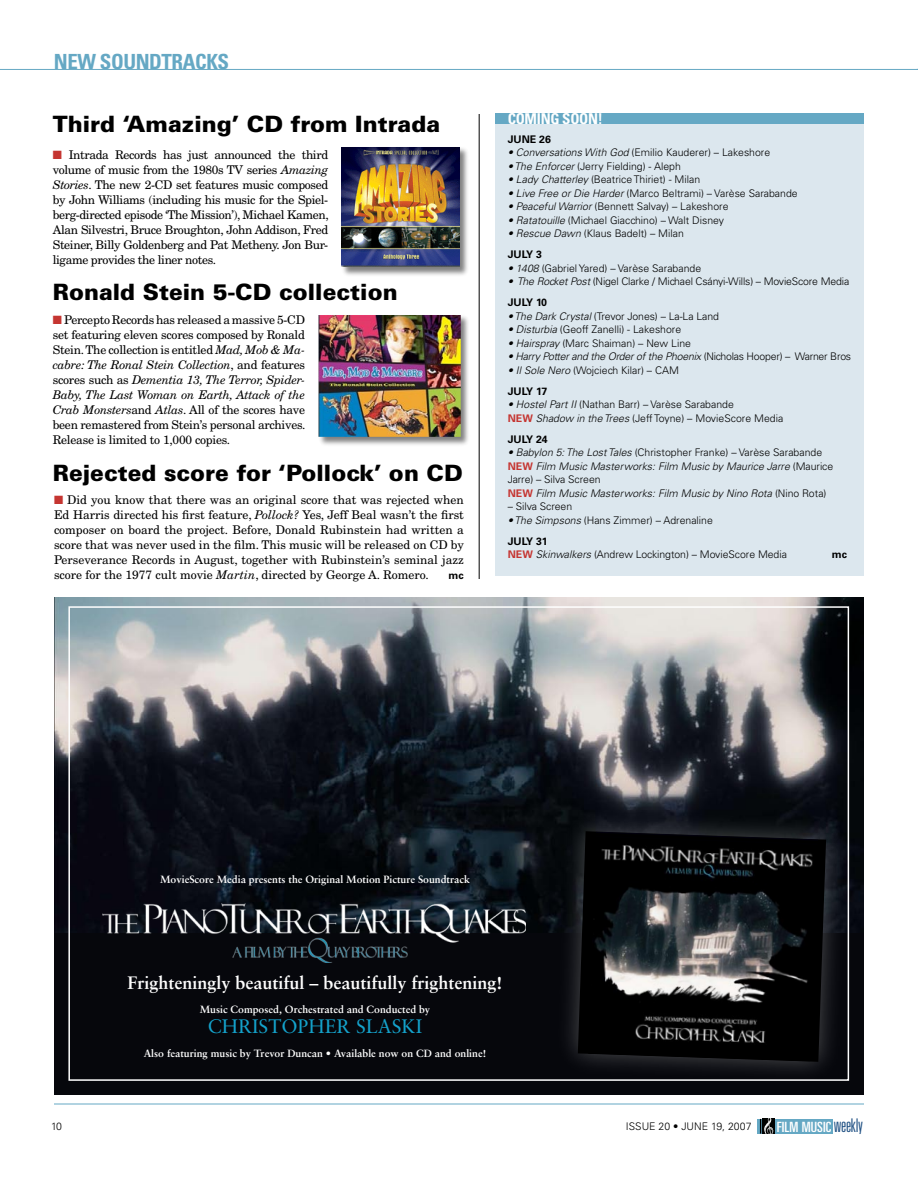
<style>
.page{position:relative;width:918px;height:1188px;background:#fff}
.page>*{position:absolute;margin:0;border:0;box-sizing:border-box;transform-origin:0 0}
.t1{font:900 22.5px "Univers";color:#000}
.t2{font:700 condensed 20.85px "Univers LT Std";letter-spacing:-.02em;color:#65a8c4}
.t3{font:19.5px "Sabon";color:#14a2cb}
.t4{font:700 18px "Sabon";color:#fff}
.t5{font:700 condensed 15px "Univers LT Std";letter-spacing:-.02em;color:#fff}
.t6{font:ultra-condensed 14.1px "Univers LT Std";letter-spacing:.005em;color:#fff;scale:1.1 1}
.t7{font:12px/15px "New Century Schlbk";letter-spacing:-.02em;color:#000;text-align:justify}
.t8{font:300 10.5px/21px "Univers";color:#000}
.t9{font:italic 300 10.5px/13.5px "Univers";color:#000}
.t10{font:700 10.5px "Sabon";color:#fff}
.t11{font:italic 300 10.5px "Univers";letter-spacing:-.02em;color:#000}
.t12{font:700 10.5px "Univers";color:#000}
.s1{color:#c53531}
.s2{font-style:italic}
.s3{font-weight:700}
.s4{font-style:normal}
.s5{font-weight:700;color:#c53531}
.s6{font-weight:700;font-style:normal;color:#c53531}
.s7{font-family:"Univers";font-weight:300;font-size:18.75px;color:#265587}
</style>
<div class="page">
<div style="left:775px;top:1119px;width:58px;height:15px;background:#65a8c4"></div>
<div style="left:758px;top:1119px;width:5px;height:15px;background:#5e9db7"></div>
<svg style="left:760px;top:1119px;width:15px;height:15px"></svg>
<hr style="left:54px;top:1104px;width:810px;height:1px;background:#65a8c4">
<hr style="left:0;top:69px;width:918px;height:1px;background:#65a8c4">
<div style="left:495px;top:122px;width:369px;height:454px;background:#dce7ee"></div>
<div style="left:495px;top:113px;width:369px;height:11px;background:#65a8c4"></div>
<div style="left:340px;top:146px;width:130px;height:131px;background:#000;opacity:.5"></div>
<img style="left:342px;top:147px;width:118px;height:120px">
<div style="left:317px;top:314px;width:154px;height:133px;background:#000;opacity:.5"></div>
<img style="left:319px;top:315px;width:142px;height:122px">
<div style="left:54px;top:597px;width:810px;height:498px;background:#06070c"></div>
<img style="left:54px;top:597px;width:810px;height:335px">
<div style="left:555px;top:808px;width:294px;height:277px;background:#fff;opacity:.3"></div>
<svg style="left:578px;top:831px;width:248px;height:231px"></svg>
<img style="left:588px;top:832px;width:230px;height:230px">
<img style="left:102px;top:904px;width:424px;height:59px">
<div style="left:68px;top:606px;width:781px;height:475px;border:2px solid #fff"></div>
<hr style="left:479px;top:114px;width:1px;height:465px;background:#000">
<h2 class="t2" style="left:54px;top:49px;width:177px">NEW SOUNDTRACKS</h2>
<h1 class="t1" style="left:53px;top:110px;width:389px">Third ‘Amazing’ CD from Intrada</h1>
<p class="t7" style="left:53px;top:147px;width:277px"><span class="s1">■</span> Intrada Records has just announced the third volume of music from the 1980s TV series <span class="s2">Amazing Stories</span>. The new 2-CD set features music composed by John Williams (including his music for the Spiel&shy;berg-directed episode ‘The Mission’), Michael Kamen, Alan Silvestri, Bruce Broughton, John Addison, Fred Steiner, Billy Goldenberg and Pat Metheny. Jon Bur&shy;ligame provides the liner notes.</p>
<h1 class="t1" style="left:53px;top:278px;width:346px">Ronald Stein 5-CD collection</h1>
<p class="t7" style="left:53px;top:312px;width:254px"><span class="s1">■</span> Percepto Records has released a massive 5-CD set featuring eleven scores composed by Ronald Stein. The collection is entitled <span class="s2">Mad, Mob &amp; Ma&shy;cabre: The Ronal Stein Collection</span>, and features scores such as <span class="s2">Dementia 13, The Terror, Spider-Baby, The Last Woman on Earth, Attack of the Crab Monsters</span>and <span class="s2">Atlas</span>. All of the scores have been remastered from Stein’s personal archives.<br>Release is limited to 1,000 copies.</p>
<h1 class="t1" style="left:53px;top:459px;width:411px">Rejected score for ‘Pollock’ on CD</h1>
<p class="t7" style="left:54px;top:492px;width:412px"><span class="s1">■</span> Did you know that there was an original score that was rejected when Ed Harris directed his first feature, <span class="s2">Pollock?</span> Yes, Jeff Beal wasn’t the first composer on board the project. Before, Donald Rubinstein had written a score that was never used in the film. This music will be released on CD by Perseverance Records in August, together with Rubinstein’s seminal jazz score for the 1977 cult movie <span class="s2">Martin</span>, directed by George A. Romero.</p>
<p class="t12" style="left:448px;top:569px;width:17px">mc</p>
<p class="t5" style="left:508px;top:110px;width:97px">COMING SOON!</p>
<p class="t12" style="left:508px;top:133px;width:45px">JUNE 26</p>
<p class="t8" style="left:508px;top:142px;width:264px"><span class="s2">• Conversations With God</span> (E milio Kauderer) – Lakeshore</p>
<p class="t8" style="left:508px;top:156px;width:175px"><span class="s2">• The Enforcer</span> (Jerry Fielding) - Aleph</p>
<p class="t8" style="left:508px;top:169px;width:194px"><span class="s2">• Lady Chatterley</span> (Beatrice Thiriet) - Milan</p>
<p class="t8" style="left:508px;top:183px;width:291px"><span class="s2">• Live Free or Die Harder</span> (Marco Beltrami) – Varèse Sarabande</p>
<p class="t8" style="left:508px;top:196px;width:222px"><span class="s2">• Peaceful Warrior</span> (Bennett Salvay) – Lakeshore</p>
<p class="t8" style="left:508px;top:210px;width:218px"><span class="s2">• Ratatouille</span> (Michael Giacchino) – Walt Disney</p>
<p class="t8" style="left:508px;top:223px;width:178px"><span class="s2">• Rescue Dawn</span> (Klaus Badelt) – Milan<br><span class="s3">JULY 3</span></p>
<p class="t8" style="left:508px;top:258px;width:195px"><span class="s2">• 1408</span> (Gabriel Yared) – Varèse Sarabande</p>
<p class="t8" style="left:508px;top:271px;width:343px"><span class="s2">• The Rocket Post</span> (N igel Clarke / Michael Csányi-Wills) – MovieScore Media<br><span class="s3">JULY 10</span></p>
<p class="t8" style="left:508px;top:306px;width:213px"><span class="s2">• The Dark Crystal</span> (Trevor Jones) – La-La Land</p>
<p class="t8" style="left:508px;top:319px;width:175px"><span class="s2">• Disturbia</span> (Geoff Zanelli) - Lakeshore</p>
<p class="t8" style="left:508px;top:333px;width:185px"><span class="s2">• Hairspray</span> (Marc Shaiman) – New Line</p>
<p class="t11" style="left:508px;top:350px;width:345px">• Harry Potter and the Order of the Phoenix <span class="s4">(N icholas Hooper) – Warner Bros</span></p>
<p class="t8" style="left:508px;top:360px;width:173px"><span class="s2">• Il Sole Nero</span> (Wojciech Kilar) – CAM<br><span class="s3">JULY 17</span></p>
<p class="t8" style="left:508px;top:398px;width:277px;line-height:13.5px"><span class="s2">• Hostel Part II</span> (N athan Barr) – Varèse Sarabande<br><span class="s5">NEW</span> <span class="s2">Shadow in the Trees</span> (Jeff Toyne) – MovieScore Media</p>
<p class="t12" style="left:508px;top:433px;width:42px">JULY 24</p>
<p class="t9" style="left:508px;top:446px;width:327px">• Babylon 5: The Lost Tales <span class="s4">(Christopher Franke) – Varèse Sarabande </span><span class="s6">NEW</span> Film Music Masterworks: Film Music by Maurice Jarre <span class="s4">(Maurice Jarre) – Silva Screen<br></span><span class="s6">NEW</span> Film Music Masterworks: Film Music by Nino Rota <span class="s4">(N ino Rota)</span></p>
<p class="t8" style="left:508px;top:496px;width:66px">– Silva Screen</p>
<p class="t8" style="left:508px;top:510px;width:207px"><span class="s2">• The Simpsons</span> (Hans Zimmer) – Adrenaline<br><span class="s3">JULY 31</span></p>
<p class="t8" style="left:508px;top:544px;width:281px"><span class="s5">NEW</span> <span class="s2">Skinwalkers</span> (Andrew Lockington) – MovieScore Media</p>
<p class="t12" style="left:832px;top:548px;width:17px">mc</p>
<p class="t10" style="left:160px;top:873px;width:311px">MovieScore Media presents the Original Motion Picture Soundtrack</p>
<h3 class="t4" style="left:127px;top:972px;width:377px">Frighteningly beautiful – beautifully frightening!</h3>
<p class="t10" style="left:200px;top:1003px;width:232px">Music Composed, Orchestrated and Conducted by</p>
<h3 class="t3" style="left:208px;top:1014px;width:216px">CHRISTOPHER SLASKI</h3>
<p class="t10" style="left:144px;top:1047px;width:344px">Also featuring music by Trevor Duncan • Available now on CD and online!</p>
<p class="t8" style="left:51px;top:1116px;width:12px">10</p>
<p class="t8" style="left:626px;top:1116px;width:127px">ISSUE 20 • JUNE 19, 2007</p>
<p class="t6" style="left:777px;top:1118px;width:80px">FILM MUSIC <span class="s7">weekly</span></p>
</div>
